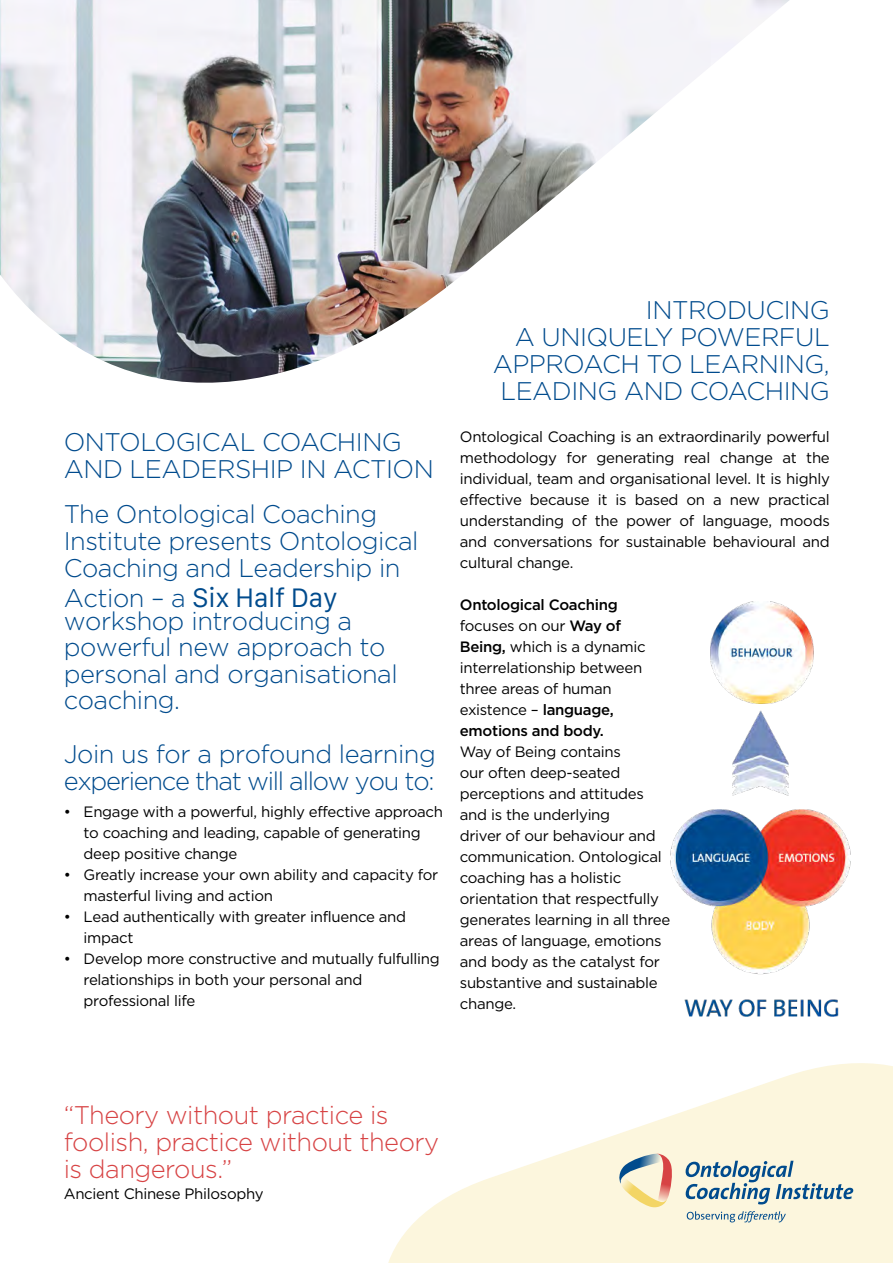
<style>
.page{position:relative;width:893px;height:1263px;background:#fff}
.page>*{position:absolute;margin:0;border:0;box-sizing:border-box;transform-origin:0 0}
.t1{font:300 25.5px/27px "Gotham HTF";letter-spacing:-.02em;color:#004b8d}
.t2{font:300 25.5px/27px "Gotham HTF";letter-spacing:-.02em;color:#d74344}
.t3{font:300 25.5px/27px "Gotham HTF";letter-spacing:-.05em;color:#004b8d}
.t4{font:25.5px "Galvji";letter-spacing:-.02em;color:#004b8d}
.t5{font:15px/21px "Gotham HTF";letter-spacing:-.02em;color:#000}
.s1{font-family:"Gotham HTF";font-weight:300}
.s2{font-weight:500}
</style>
<div class="page">
<svg style="left:388px;top:1063px;width:505px;height:200px;fill:#fcf6dd"></svg>
<svg style="left:618px;top:1154px;width:55px;height:53px;background:#dccbb4"></svg>
<svg style="left:686px;top:1161px;width:167px;height:43px;background:#bdcbc8"></svg>
<svg style="left:687px;top:1211px;width:99px;height:11px"></svg>
<img style="left:671px;top:602px;width:179px;height:414px">
<img style="left:0;top:0;width:789px;height:383px">
<h1 class="t1" style="left:64px;top:428px;width:372px">ONTOLOGICAL COACHING<br>AND LEADERSHIP IN ACTION</h1>
<h1 class="t1" style="left:64px;top:500px;width:356px">The Ontological Coaching<br>Institute presents Ontological<br>Coaching and Leadership in</h1>
<h1 class="t4" style="left:64px;top:583px;width:275px"><span class="s1">Action – a</span> Six Half Day</h1>
<h1 class="t1" style="left:64px;top:607px;width:335px;line-height:26.4px">workshop introducing a powerful new approach to personal and organisational coaching.</h1>
<h1 class="t3" style="left:64px;top:740px;width:374px">Join us for a profound learning experience that will allow you to:</h1>
<p class="t5" style="left:84px;top:801px;width:361px;text-indent:-20px">• Engage with a powerful, highly effective approach to coaching and leading, capable of generating deep positive change</p>
<p class="t5" style="left:84px;top:864px;width:356px;text-indent:-20px">• Greatly increase your own ability and capacity for masterful living and action</p>
<p class="t5" style="left:84px;top:906px;width:324px;text-indent:-20px">• Lead authentically with greater influence and impact</p>
<p class="t5" style="left:84px;top:948px;width:358px;text-indent:-20px">• Develop more constructive and mutually fulfulling relationships in both your personal and professional life</p>
<h1 class="t1" style="left:493px;top:296px;width:339px;text-align:right">INTRODUCING<br>A UNIQUELY POWERFUL<br>APPROACH TO LEARNING,<br>LEADING AND COACHING</h1>
<p class="t5" style="left:460px;top:426px;width:371px;text-align:justify">Ontological Coaching is an extraordinarily powerful methodology for generating real change at the individual, team and organisational level. It is highly effective because it is based on a new practical understanding of the power of language, moods and conversations for sustainable behavioural and cultural change.</p>
<p class="t5" style="left:460px;top:594px;width:187px"><span class="s2">Ontological Coaching </span>focuses on our <span class="s2">Way of<br>Being,</span> which is a dynamic interrelationship between three areas of human existence – <span class="s2">language, emotions and body.</span></p>
<p class="t5" style="left:460px;top:741px;width:212px">Way of Being contains<br>our often deep-seated perceptions and attitudes and is the underlying<br>driver of our behaviour and communication. Ontological coaching has a holistic orientation that respectfully generates learning in all three areas of language, emotions and body as the catalyst for substantive and sustainable change.</p>
<h1 class="t2" style="left:64px;top:1101px;width:377px">“Theory without practice is foolish, practice without theory is dangerous.”</h1>
<p class="t5" style="left:64px;top:1183px;width:201px">Ancient Chinese Philosophy</p>
</div>
